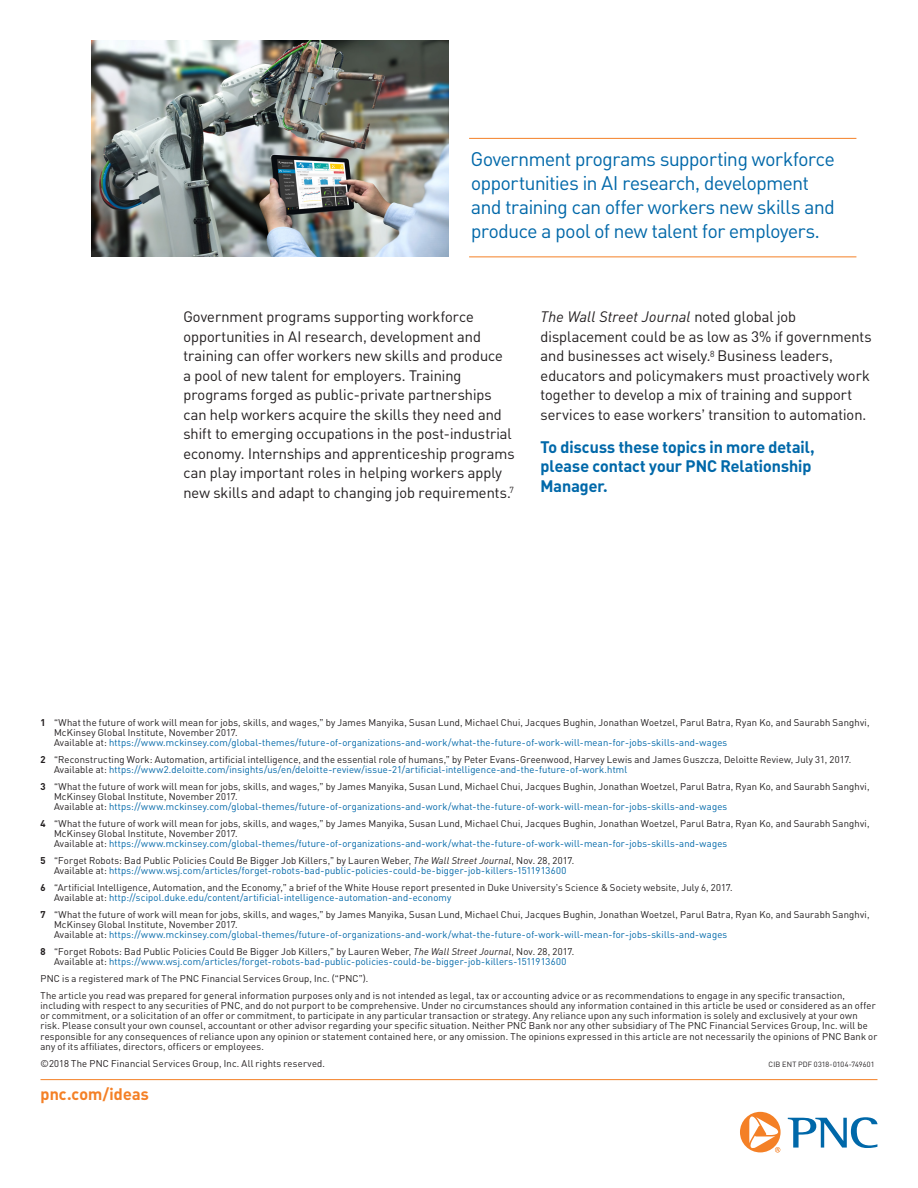
<style>
.page{position:relative;width:918px;height:1188px;background:#fff}
.page>*{position:absolute;margin:0;border:0;box-sizing:border-box;transform-origin:0 0}
.Paragraph_Style_1{font:19.5px/24px "PNC Brand";letter-spacing:-.015em;color:#0068a9}
.t1{font:700 16.5px/19.5px "PNC Brand";letter-spacing:.005em;color:#0068a9}
.Paragraph_Style_1-2{font:700 16.5px "PNC Brand";letter-spacing:.01em;color:#f48026}
.t2{font:15px/19.5px "PNC Brand";letter-spacing:.005em;color:#231f20}
.t3{font:9.75px/10.2px "PNC Brand";letter-spacing:.025em;color:#231f20}
.t4{font:9.75px/10.2px "PNC Brand";letter-spacing:.025em;color:#0068a9;text-align:center}
.t5{font:7.5px "PNC Brand";letter-spacing:.02em;color:#231f20}
.s1{font-style:italic}
.s2{font-weight:700}
.s3{color:#0068a9}
.s4{font-weight:700;color:#231f20}
.s5{color:#231f20}
.s6{font-style:italic;color:#231f20}
</style>
<div class="page">
<img style="left:92px;top:40px;width:357px;height:216px">
<hr style="left:40px;top:1079px;width:838px;height:1px;background:#f48026">
<svg style="left:788px;top:1117px;width:89px;height:31px"></svg>
<svg style="left:740px;top:1112px;width:41px;height:41px"></svg>
<hr style="left:469px;top:138px;width:387px;height:1px;background:#f48026">
<hr style="left:469px;top:256px;width:387px;height:1px;background:#f48026">
<p class="Paragraph_Style_1" style="left:471px;top:147px;width:365px">Government programs supporting workforce opportunities in AI research, development and training can offer workers new skills and produce a pool of new talent for employers.</p>
<p class="t2" style="left:183px;top:307px;width:333px">Government programs supporting workforce opportunities in AI research, development and training can offer workers new skills and produce<br>a pool of new talent for employers. Training programs forged as public-private partnerships can help workers acquire the skills they need and shift to emerging occupations in the post-industrial economy. Internships and apprenticeship programs can play important roles in helping workers apply new skills and adapt to changing job requirements.<sup>7</sup></p>
<p class="t2" style="left:541px;top:307px;width:333px"><span class="s1">The Wall Street Journal</span> noted global job displacement could be as low as 3% if governments and businesses act wisely.<sup>8</sup> Business leaders, educators and policymakers must proactively work together to develop a mix of training and support services to ease workers’ transition to automation.</p>
<p class="t1" style="left:541px;top:437px;width:276px">To discuss these topics in more detail, please contact your PNC Relationship<br>Manager.</p>
<p class="t3" style="left:54px;top:717px;width:817px;text-indent:-14px"><span class="s2">1</span> “What the future of work will mean for jobs, skills, and wages,” by James Manyika, Susan Lund, Michael Chui, Jacques Bughin, Jonathan Woetzel, Parul Batra, Ryan Ko, and Saurabh Sanghvi,<br>McKinsey Global Institute, November 2017.<br>Available at: <span class="s3">https://www.mckinsey.com/global-themes/future-of-organizations-and-work/what-the-future-of-work-will-mean-for-jobs-skills-and-wages</span></p>
<p class="t3" style="left:54px;top:754px;width:799px;text-indent:-14px"><span class="s2">2</span> “Reconstructing Work: Automation, artificial intelligence, and the essential role of humans,” by Peter Evans-Greenwood, Harvey Lewis and James Guszcza, Deloitte Review, July 31, 2017.<br>Available at: <span class="s3">https://www2.deloitte.com/insights/us/en/deloitte-review/issue-21/artificial-intelligence-and-the-future-of-work.html</span></p>
<p class="t3" style="left:54px;top:781px;width:817px;text-indent:-14px"><span class="s2">3</span> “What the future of work will mean for jobs, skills, and wages,” by James Manyika, Susan Lund, Michael Chui, Jacques Bughin, Jonathan Woetzel, Parul Batra, Ryan Ko, and Saurabh Sanghvi,<br>McKinsey Global Institute, November 2017.<br>Available at: <span class="s3">https://www.mckinsey.com/global-themes/future-of-organizations-and-work/what-the-future-of-work-will-mean-for-jobs-skills-and-wages</span></p>
<p class="t3" style="left:54px;top:818px;width:817px;text-indent:-14px"><span class="s2">4</span> “What the future of work will mean for jobs, skills, and wages,” by James Manyika, Susan Lund, Michael Chui, Jacques Bughin, Jonathan Woetzel, Parul Batra, Ryan Ko, and Saurabh Sanghvi,<br>McKinsey Global Institute, November 2017.<br>Available at: <span class="s3">https://www.mckinsey.com/global-themes/future-of-organizations-and-work/what-the-future-of-work-will-mean-for-jobs-skills-and-wages</span></p>
<p class="t4" style="left:40px;top:855px;width:535px"><span class="s4">5</span> <span class="s5">“Forget Robots: Bad Public Policies Could Be Bigger Job Killers,” by Lauren Weber,</span> <span class="s6">The Wall Street Journal</span><span class="s5">, Nov. 28, 2017.<br>Available at:</span> https://www.wsj.com/articles/forget-robots-bad-public-policies-could-be-bigger-job-killers-1511913600</p>
<p class="t3" style="left:54px;top:882px;width:680px;text-indent:-14px"><span class="s2">6</span> “Artificial Intelligence, Automation, and the Economy,” a brief of the White House report presented in Duke University’s Science &amp; Society website, July 6, 2017.<br>Available at: <span class="s3">http://scipol.duke.edu/content/artificial-intelligence-automation-and-economy</span></p>
<p class="t3" style="left:54px;top:909px;width:817px;text-indent:-14px"><span class="s2">7</span> “What the future of work will mean for jobs, skills, and wages,” by James Manyika, Susan Lund, Michael Chui, Jacques Bughin, Jonathan Woetzel, Parul Batra, Ryan Ko, and Saurabh Sanghvi,<br>McKinsey Global Institute, November 2017.<br>Available at: <span class="s3">https://www.mckinsey.com/global-themes/future-of-organizations-and-work/what-the-future-of-work-will-mean-for-jobs-skills-and-wages</span></p>
<p class="t4" style="left:40px;top:946px;width:535px"><span class="s4">8</span> <span class="s5">“Forget Robots: Bad Public Policies Could Be Bigger Job Killers,” by Lauren Weber,</span> <span class="s6">The Wall Street Journal</span><span class="s5">, Nov. 28, 2017.<br>Available at:</span> https://www.wsj.com/articles/forget-robots-bad-public-policies-could-be-bigger-job-killers-1511913600</p>
<p class="t3" style="left:40px;top:973px;width:329px">PNC is a registered mark of The PNC Financial Services Group, Inc. (“PNC”).</p>
<p class="t3" style="left:40px;top:990px;width:838px">The article you read was prepared for general information purposes only and is not intended as legal, tax or accounting advice or as recommendations to engage in any specific transaction, including with respect to any securities of PNC, and do not purport to be comprehensive. Under no circumstances should any information contained in this article be used or considered as an offer or commitment, or a solicitation of an offer or commitment, to participate in any particular transaction or strategy. Any reliance upon any such information is solely and exclusively at your own risk. Please consult your own counsel, accountant or other advisor regarding your specific situation. Neither PNC Bank nor any other subsidiary of The PNC Financial Services Group, Inc. will be responsible for any consequences of reliance upon any opinion or statement contained here, or any omission. The opinions expressed in this article are not necessarily the opinions of PNC Bank or any of its affiliates, directors, officers or employees.</p>
<p class="t3" style="left:40px;top:1058px;width:286px">©2018 The PNC Financial Services Group, Inc. All rights reserved.</p>
<p class="t5" style="left:769px;top:1059px;width:107px">CIB ENT PDF 0318-0104-749601</p>
<p class="Paragraph_Style_1-2" style="left:40px;top:1083px;width:110px">pnc.com/ideas</p>
</div>
